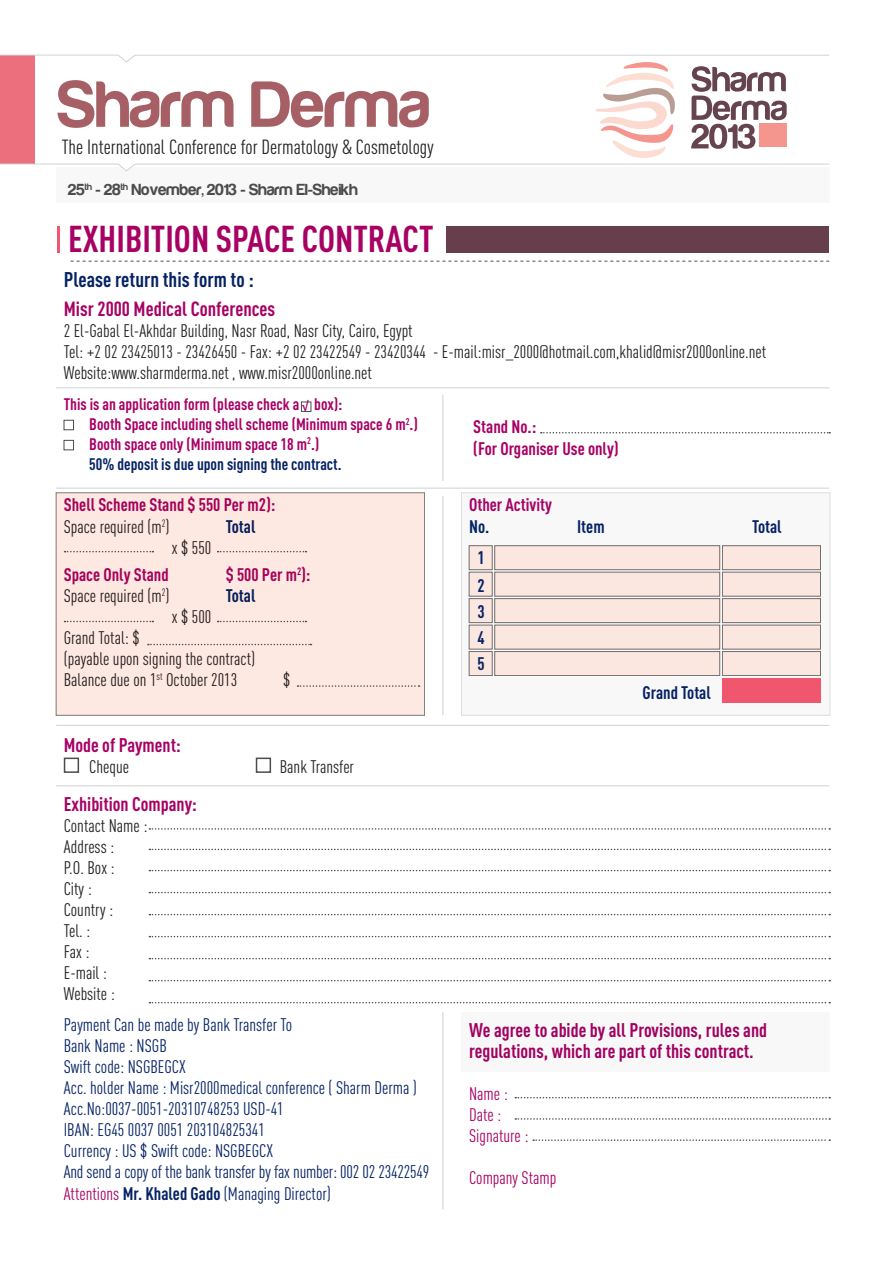
<style>
.page{position:relative;width:893px;height:1263px;background:#fff}
.page>*{position:absolute;margin:0;border:0;box-sizing:border-box;transform-origin:0 0}
.t1{font:67.5px "Harabara";color:#a65f64}
.t2{font:700 36.9px "DIN Cond";color:#a70164}
.t3{font:700 21px "DIN Cond";color:#052265}
.t4{font:20.25px "DIN Cond";color:#231f20}
.t5{font:700 20.25px "DIN Cond";color:#a70164}
.t6{font:700 19.5px/21px "DIN Cond";color:#a70164}
.t7{font:18px/21px "DIN Cond";color:#231f20}
.t8{font:18px/21.1px "DIN Cond";color:#052265}
.t9{font:700 18px/21.6px "DIN Cond";color:#a70164}
.t10{font:700 18px/26px "DIN Cond";color:#052265}
.t11{font:18px/21px "DIN Cond";color:#a70164}
.t12{font:16.65px "Harabara";color:#4b4c4d}
.t13{font:700 16.5px/19.8px "DIN Cond";color:#a70164}
.s1{font-family:"Myriad Pro";font-size:12px}
.s2{color:#052265}
.s3{font-weight:400;color:#231f20}
.s4{color:#a70164}
.s5{font-weight:700}
</style>
<div class="page">
<div style="left:56px;top:493px;width:369px;height:222px;background:#fde8e2"></div>
<svg style="left:468px;top:545px;width:353px;height:158px"></svg>
<div style="left:461px;top:1012px;width:369px;height:59px;background:#f8f8f8"></div>
<svg style="left:71px;top:261px;width:758px;height:1px"></svg>
<hr style="left:57px;top:226px;width:3px;height:26px;background:#f0566e">
<div style="left:446px;top:226px;width:383px;height:26px;background:#673e4c"></div>
<svg style="left:541px;top:432px;width:289px;height:1px"></svg>
<svg style="left:218px;top:551px;width:88px;height:1px"></svg>
<svg style="left:298px;top:685px;width:121px;height:2px"></svg>
<svg style="left:149px;top:828px;width:681px;height:2px"></svg>
<svg style="left:515px;top:1097px;width:315px;height:1px"></svg>
<svg style="left:515px;top:1118px;width:315px;height:2px"></svg>
<svg style="left:533px;top:1139px;width:297px;height:2px"></svg>
<svg style="left:149px;top:849px;width:681px;height:1px"></svg>
<svg style="left:149px;top:870px;width:681px;height:1px"></svg>
<svg style="left:149px;top:892px;width:681px;height:1px"></svg>
<svg style="left:149px;top:914px;width:681px;height:1px"></svg>
<svg style="left:149px;top:936px;width:681px;height:1px"></svg>
<svg style="left:149px;top:958px;width:681px;height:1px"></svg>
<svg style="left:149px;top:980px;width:681px;height:1px"></svg>
<svg style="left:149px;top:1002px;width:681px;height:1px"></svg>
<svg style="left:148px;top:644px;width:163px;height:1px"></svg>
<svg style="left:218px;top:621px;width:88px;height:1px"></svg>
<svg style="left:65px;top:551px;width:88px;height:1px"></svg>
<svg style="left:65px;top:621px;width:88px;height:1px"></svg>
<div style="left:301px;top:402px;width:10px;height:10px;border:1px solid #4b4c4d"></div>
<div style="left:64px;top:420px;width:10px;height:10px;border:1px solid #4b4c4d"></div>
<div style="left:64px;top:440px;width:10px;height:10px;border:1px solid #4b4c4d"></div>
<div style="left:469px;top:546px;width:23px;height:24px;background:#fbe7df"></div>
<div style="left:495px;top:546px;width:225px;height:24px;background:#fbe7df"></div>
<div style="left:722px;top:546px;width:98px;height:24px;background:#fbe7df"></div>
<div style="left:469px;top:572px;width:23px;height:24px;background:#fbe7df"></div>
<div style="left:495px;top:572px;width:225px;height:24px;background:#fbe7df"></div>
<div style="left:722px;top:572px;width:98px;height:24px;background:#fbe7df"></div>
<div style="left:469px;top:599px;width:23px;height:24px;background:#fbe7df"></div>
<div style="left:495px;top:599px;width:225px;height:24px;background:#fbe7df"></div>
<div style="left:722px;top:599px;width:98px;height:24px;background:#fbe7df"></div>
<div style="left:469px;top:625px;width:23px;height:24px;background:#fbe7df"></div>
<div style="left:495px;top:625px;width:225px;height:24px;background:#fbe7df"></div>
<div style="left:722px;top:625px;width:98px;height:24px;background:#fbe7df"></div>
<div style="left:469px;top:651px;width:23px;height:24px;background:#fbe7df"></div>
<div style="left:495px;top:651px;width:225px;height:24px;background:#fbe7df"></div>
<div style="left:722px;top:651px;width:98px;height:24px;background:#fbe7df"></div>
<div style="left:722px;top:678px;width:98px;height:24px;background:#f0566e"></div>
<div style="left:256px;top:757px;width:15px;height:16px;border:2px solid #4b4c4d"></div>
<div style="left:64px;top:757px;width:15px;height:16px;border:2px solid #4b4c4d"></div>
<hr style="left:56px;top:725px;width:773px;height:1px;background:#d1d2d4">
<hr style="left:443px;top:395px;width:1px;height:86px;background:#d1d2d4">
<hr style="left:443px;top:496px;width:1px;height:219px;background:#d1d2d4">
<hr style="left:443px;top:1012px;width:1px;height:197px;background:#d1d2d4">
<hr style="left:56px;top:786px;width:773px;height:1px;background:#d1d2d4">
<hr style="left:56px;top:488px;width:773px;height:1px;background:#d1d2d4">
<hr style="left:56px;top:388px;width:773px;height:1px;background:#d1d2d4">
<div style="left:56px;top:167px;width:774px;height:35px;background:#f8f8f8"></div>
<svg style="left:0;top:54px;width:829px;height:118px"></svg>
<div style="left:759px;top:123px;width:28px;height:24px;background:#f5968e"></div>
<h1 class="t1" style="left:57px;top:69px;width:374px">Sharm Derma</h1>
<p class="t4" style="left:62px;top:135px;width:373px">The International Conference for Dermatology &amp; Cosmetology</p>
<p class="t12" style="left:68px;top:181px;width:291px">25<sup>th</sup> - 28<sup>th</sup> November, 2013 - Sharm El-Sheikh</p>
<h2 class="t2" style="left:68px;top:217px;width:367px">EXHIBITION SPACE CONTRACT</h2>
<p class="t3" style="left:64px;top:267px;width:192px">Please return this form to :</p>
<p class="t5" style="left:64px;top:296px;width:213px">Misr 2000 Medical Conferences</p>
<p class="t7" style="left:64px;top:320px;width:704px">2 El-Gabal El-Akhdar Building, Nasr Road, Nasr City, Cairo, Egypt<br>Tel: +2 02 23425013 - 23426450 - Fax: +2 02 23422549 - 23420344 - E-mail:misr_2000@hotmail.com,khalid@misr2000online.net<br>Website:www.sharmderma.net , www.misr2000online.net</p>
<p class="t13" style="left:89px;top:394px;width:330px;text-indent:-25px">This is an application form (please check a <span class="s1">√</span> box):<br>Booth Space including shell scheme (Minimum space 6 m<sup>2</sup>.)<br>Booth space only (Minimum space 18 m<sup>2</sup>.)<br><span class="s2">50% deposit is due upon signing the contract.</span></p>
<p class="t9" style="left:64px;top:493px;width:213px">Shell Scheme Stand $ 550 Per m2):<br><span class="s3">Space required (m</span><sup>2</sup><span class="s3">)</span></p>
<p class="t10" style="left:226px;top:513px;width:31px">Total</p>
<p class="t7" style="left:172px;top:537px;width:41px">x $ 550</p>
<p class="t9" style="left:64px;top:563px;width:106px">Space Only Stand</p>
<p class="t9" style="left:226px;top:563px;width:86px">$ 500 Per m<sup>2</sup>):</p>
<p class="t7" style="left:64px;top:585px;width:107px">Space required (m<sup>2</sup>)</p>
<p class="t10" style="left:226px;top:582px;width:31px">Total</p>
<p class="t7" style="left:172px;top:606px;width:41px">x $ 500</p>
<p class="t7" style="left:64px;top:627px;width:193px">Grand Total: $<br>(payable upon signing the contract)<br>Balance due on 1<sup>st</sup> October 2013</p>
<p class="t7" style="left:283px;top:669px;width:9px">$</p>
<p class="t6" style="left:64px;top:733px;width:119px">Mode of Payment:</p>
<p class="t7" style="left:89px;top:755px;width:41px">Cheque</p>
<p class="t7" style="left:280px;top:755px;width:76px">Bank Transfer</p>
<p class="t6" style="left:64px;top:793px;width:135px">Exhibition Company:</p>
<p class="t7" style="left:64px;top:815px;width:85px">Contact Name :<br>Address :<br>P.O. Box :<br>City :<br>Country :<br>Tel. :<br>Fax :<br>E-mail :<br>Website :</p>
<p class="t9" style="left:473px;top:415px;width:147px">Stand No.:<br>(For Organiser Use only)</p>
<p class="t9" style="left:469px;top:493px;width:84px">Other Activity</p>
<p class="t10" style="left:469px;top:513px;width:22px">No.</p>
<p class="t10" style="left:577px;top:513px;width:29px">Item</p>
<p class="t10" style="left:752px;top:513px;width:31px">Total</p>
<p class="t10" style="left:477px;top:543px;width:9px;line-height:28px">1<br>2</p>
<p class="t10" style="left:477px;top:598px;width:9px;text-align:justify">3<br>4<br>5</p>
<p class="t10" style="left:643px;top:679px;width:70px">Grand Total</p>
<p class="t8" style="left:64px;top:1014px;width:367px">Payment Can be made by Bank Transfer To<br>Bank Name : NSGB<br>Swift code: NSGBEGCX<br>Acc. holder Name : Misr2000medical conference ( Sharm Derma )<br>Acc.No:0037-0051-20310748253 USD-41<br>IBAN: EG45 0037 0051 203104825341<br>Currency : US $ Swift code: NSGBEGCX<br>And send a copy of the bank transfer by fax number: 002 02 23422549<br><span class="s4">Attentions</span> <span class="s5">Mr. Khaled Gado</span> (Managing Director)</p>
<p class="t6" style="left:469px;top:1019px;width:299px">We agree to abide by all Provisions, rules and regulations, which are part of this contract.</p>
<p class="t11" style="left:469px;top:1083px;width:61px">Name :<br>Date :<br>Signature :</p>
<p class="t11" style="left:469px;top:1167px;width:89px">Company Stamp</p>
</div>
